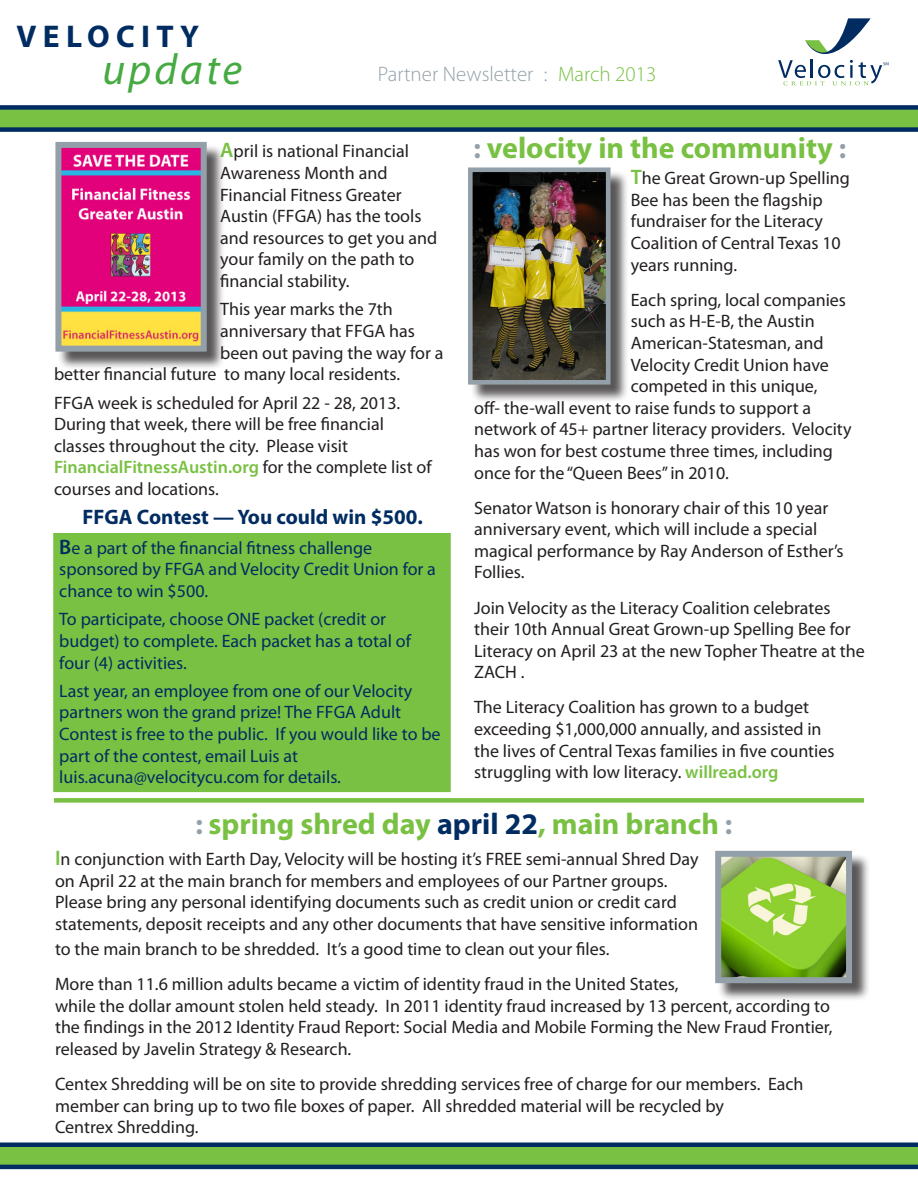
<style>
.page{position:relative;width:918px;height:1188px;background:#fff}
.page>*{position:absolute;margin:0;border:0;box-sizing:border-box;transform-origin:0 0}
.t1{font:italic 43.5px "Myriad Pro";letter-spacing:.07em;color:#46aa42}
.t2{font:700 31.5px "Myriad Pro";letter-spacing:.2em;color:#002c62}
.t3{font:700 30px "Myriad Pro";color:#79c142}
.t4{font:700 21px "Myriad Pro";color:#002c62}
.t5{font:300 21px "Myriad Pro";color:#94a0a9}
.t6{font:18px/21.6px "Myriad Pro";color:#231f20}
.t7{font:18px/21.6px "Myriad Pro";color:#002c62}
.s1{color:#79c142}
.s2{font-weight:600;font-size:21px;color:#79c142}
.s3{font-weight:600;color:#79c142}
.s4{font-weight:600;font-size:21px}
.s5{font-size:28.5px;color:#94a0a9}
.s6{color:#002c62}
</style>
<div class="page">
<svg style="left:0;top:105px;width:918px;height:27px"></svg>
<svg style="left:778px;top:18px;width:111px;height:67px"></svg>
<svg style="left:0;top:1143px;width:918px;height:26px"></svg>
<div style="left:53px;top:533px;width:398px;height:259px;background:#79c142;border:2px solid #79c142"></div>
<div style="left:470px;top:170px;width:159px;height:233px;background:#231f20;opacity:.75"></div>
<img style="left:474px;top:173px;width:130px;height:206px">
<div style="left:468px;top:167px;width:142px;height:218px;border:5px solid #94a0a9"></div>
<div style="left:58px;top:144px;width:168px;height:226px;background:#231f20;opacity:.75"></div>
<img style="left:62px;top:149px;width:138px;height:196px">
<div style="left:55px;top:142px;width:152px;height:210px;border:6px solid #94a0a9"></div>
<div style="left:54px;top:798px;width:810px;height:5px;background:#79c142"></div>
<div style="left:717px;top:853px;width:154px;height:149px;background:#231f20;opacity:.75"></div>
<img style="left:722px;top:858px;width:123px;height:118px">
<div style="left:715px;top:851px;width:137px;height:132px;border:6px solid #94a0a9"></div>
<p class="t2" style="left:17px;top:15px;width:184px">VELOCITY</p>
<p class="t1" style="left:102px;top:42px;width:141px">update</p>
<p class="t5" style="left:378px;top:62px;width:280px">Partner Newsletter : <span class="s1">March 2013</span></p>
<p class="t6" style="left:220px;top:140px;width:219px"><span class="s2">A</span>pril is national Financial<br>Awareness Month and<br>Financial Fitness Greater<br>Austin (FFGA) has the tools and resources to get you and your family on the path to financial stability.</p>
<p class="t6" style="left:220px;top:298px;width:174px">This year marks the 7th</p>
<p class="t6" style="left:220px;top:320px;width:196px">anniversary that FFGA has</p>
<p class="t6" style="left:220px;top:341px;width:225px">been out paving the way for a</p>
<p class="t6" style="left:54px;top:363px;width:348px">better financial future to many local residents.</p>
<p class="t6" style="left:54px;top:391px;width:379px">FFGA week is scheduled for April 22 - 28, 2013.<br>During that week, there will be free financial classes throughout the city. Please visit <span class="s3">FinancialFitnessAustin.org</span> for the complete list of courses and locations.</p>
<p class="t4" style="left:82px;top:503px;width:342px">FFGA Contest — You could win $500.</p>
<p class="t7" style="left:59px;top:537px;width:378px"><span class="s4">B</span>e a part of the financial fitness challenge sponsored by FFGA and Velocity Credit Union for a chance to win $500.</p>
<p class="t7" style="left:59px;top:608px;width:353px">To participate, choose ONE packet (credit or budget) to complete. Each packet has a total of four (4) activities.</p>
<p class="t7" style="left:59px;top:680px;width:383px">Last year, an employee from one of our Velocity partners won the grand prize! The FFGA Adult Contest is free to the public. If you would like to be part of the contest, email Luis at</p>
<p class="t7" style="left:59px;top:766px;width:283px">luis.acuna@velocitycu.com for details.</p>
<p class="t3" style="left:474px;top:128px;width:374px"><span class="s5">:</span> velocity in the community <span class="s5">:</span></p>
<p class="t6" style="left:631px;top:167px;width:221px"><span class="s2">T</span>he Great Grown-up Spelling<br>Bee has been the flagship fundraiser for the Literacy<br>Coalition of Central Texas 10 years running.</p>
<p class="t6" style="left:631px;top:289px;width:217px">Each spring, local companies such as H-E-B, the Austin<br>American-Statesman, and<br>Velocity Credit Union have competed in this unique,</p>
<p class="t6" style="left:474px;top:397px;width:379px">off- the-wall event to raise funds to support a network of 45+ partner literacy providers. Velocity has won for best costume three times, including once for the “Queen Bees” in 2010.</p>
<p class="t6" style="left:474px;top:497px;width:371px">Senator Watson is honorary chair of this 10 year anniversary event, which will include a special magical performance by Ray Anderson of Esther’s Follies.</p>
<p class="t6" style="left:474px;top:596px;width:392px">Join Velocity as the Literacy Coalition celebrates their 10th Annual Great Grown-up Spelling Bee for Literacy on April 23 at the new Topher Theatre at the ZACH .</p>
<p class="t6" style="left:474px;top:696px;width:362px">The Literacy Coalition has grown to a budget exceeding $1,000,000 annually, and assisted in the lives of Central Texas families in five counties struggling with low literacy. <span class="s3">willread.org</span></p>
<p class="t3" style="left:195px;top:805px;width:538px"><span class="s5">:</span> spring shred day <span class="s6">april 22</span>, main branch <span class="s5">:</span></p>
<p class="t6" style="left:55px;top:848px;width:645px"><span class="s2">I</span>n conjunction with Earth Day, Velocity will be hosting it’s FREE semi-annual Shred Day on April 22 at the main branch for members and employees of our Partner groups.<br>Please bring any personal identifying documents such as credit union or credit card statements, deposit receipts and any other documents that have sensitive information</p>
<p class="t6" style="left:55px;top:938px;width:556px">to the main branch to be shredded. It’s a good time to clean out your files.</p>
<p class="t6" style="left:55px;top:973px;width:779px">More than 11.6 million adults became a victim of identity fraud in the United States,<br>while the dollar amount stolen held steady. In 2011 identity fraud increased by 13 percent, according to the findings in the 2012 Identity Fraud Report: Social Media and Mobile Forming the New Fraud Frontier, released by Javelin Strategy &amp; Research.</p>
<p class="t6" style="left:55px;top:1073px;width:750px">Centex Shredding will be on site to provide shredding services free of charge for our members. Each member can bring up to two file boxes of paper. All shredded material will be recycled by</p>
<p class="t6" style="left:55px;top:1116px;width:145px">Centrex Shredding.</p>
</div>
